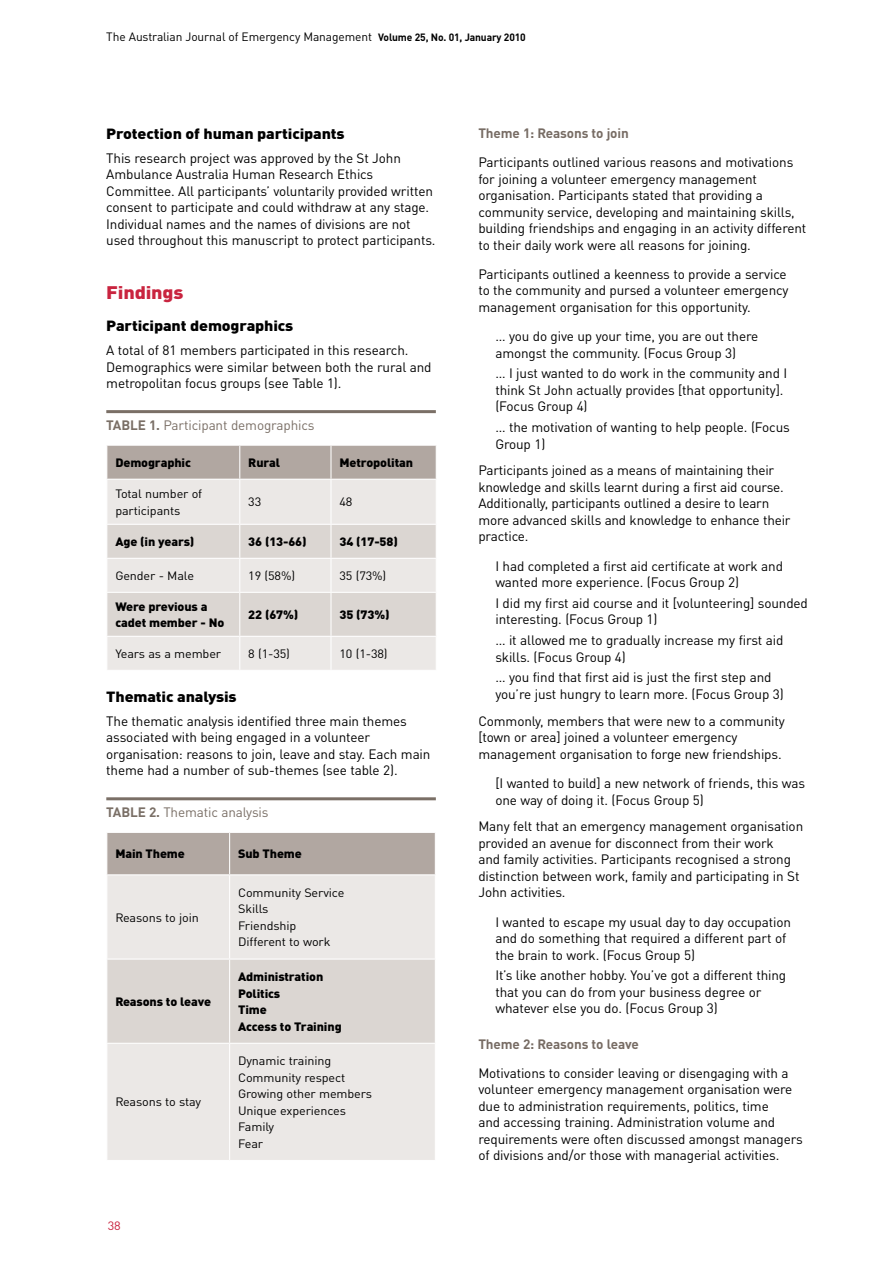
<style>
.page{position:relative;width:893px;height:1263px;background:#fff}
.page>*{position:absolute;margin:0;border:0;box-sizing:border-box;transform-origin:0 0}
.Red_Sub_Heading{font:900 18px "DINOT";letter-spacing:-.01em;color:#c9243f;scale:1.1 1}
.Black_Sub_Heading{font:900 14.7px "DINOT";letter-spacing:-.01em;color:#000;scale:1.1 1}
.Body_Text{font:13.5px/16.5px "DINOT";letter-spacing:-.01em;color:#000}
.Indent_All_Text{font:13.5px/16.5px "DINOT";letter-spacing:-.01em;color:#000}
.TableName{font:13.5px "DINOT";letter-spacing:-.01em;color:#7a6f66}
.Body_Text-2{font:700 13.5px "DINOT";letter-spacing:-.01em;color:#776c64}
.Body_Text-3{font:12px/16.5px "DINOT";letter-spacing:-.01em;color:#000;scale:1.05 1}
.Body_Text-4{font:900 12px/16.5px "DINOT";letter-spacing:-.01em;color:#000;scale:1.05 1}
.Body_Text-5{font:12px "DINOT";letter-spacing:-.01em;color:#000}
.t1{font:12px "DINOT";color:#c9243f;scale:1.05 1}
.s1{font-weight:700;font-size:10.5px}
.s2{font-weight:700}
</style>
<div class="page">
<hr style="left:106px;top:410px;width:330px;height:3px;background:#7a6f66">
<hr style="left:106px;top:797px;width:330px;height:3px;background:#7a6f66">
<div style="left:107px;top:446px;width:329px;height:33px;background:#b1a7a1"></div>
<div style="left:107px;top:480px;width:329px;height:190px;background:#ebe8e6"></div>
<svg style="left:107px;top:525px;width:329px;height:111px;background:#e0dbd8"></svg>
<hr style="left:239px;top:446px;width:1px;height:33px;background:#fff">
<hr style="left:330px;top:446px;width:1px;height:33px;background:#fff">
<hr style="left:239px;top:480px;width:1px;height:44px;background:#fff">
<hr style="left:330px;top:480px;width:1px;height:44px;background:#fff">
<hr style="left:106px;top:524px;width:134px;height:1px;background:#fff">
<hr style="left:240px;top:524px;width:91px;height:1px;background:#fff">
<hr style="left:239px;top:525px;width:1px;height:33px;background:#fff">
<hr style="left:331px;top:524px;width:106px;height:1px;background:#fff">
<hr style="left:330px;top:525px;width:1px;height:33px;background:#fff">
<hr style="left:106px;top:558px;width:134px;height:1px;background:#fff">
<hr style="left:240px;top:558px;width:91px;height:1px;background:#fff">
<hr style="left:239px;top:559px;width:1px;height:33px;background:#fff">
<hr style="left:331px;top:558px;width:106px;height:1px;background:#fff">
<hr style="left:330px;top:559px;width:1px;height:33px;background:#fff">
<hr style="left:106px;top:592px;width:134px;height:1px;background:#fff">
<hr style="left:240px;top:592px;width:91px;height:1px;background:#fff">
<hr style="left:239px;top:593px;width:1px;height:43px;background:#fff">
<hr style="left:331px;top:592px;width:106px;height:1px;background:#fff">
<hr style="left:330px;top:593px;width:1px;height:43px;background:#fff">
<hr style="left:106px;top:636px;width:134px;height:1px;background:#fff">
<hr style="left:240px;top:636px;width:91px;height:1px;background:#fff">
<hr style="left:239px;top:637px;width:1px;height:33px;background:#fff">
<hr style="left:331px;top:636px;width:106px;height:1px;background:#fff">
<hr style="left:330px;top:637px;width:1px;height:33px;background:#fff">
<div style="left:107px;top:833px;width:328px;height:41px;background:#b1a7a1"></div>
<div style="left:107px;top:875px;width:328px;height:285px;background:#ebe8e6"></div>
<div style="left:107px;top:959px;width:328px;height:84px;background:#dbd6d2"></div>
<hr style="left:229px;top:833px;width:1px;height:41px;background:#fff">
<hr style="left:229px;top:875px;width:1px;height:83px;background:#fff">
<hr style="left:106px;top:958px;width:124px;height:1px;background:#fff">
<hr style="left:230px;top:958px;width:206px;height:1px;background:#fff">
<hr style="left:229px;top:959px;width:1px;height:84px;background:#fff">
<hr style="left:106px;top:1043px;width:124px;height:1px;background:#fff">
<hr style="left:230px;top:1043px;width:206px;height:1px;background:#fff">
<hr style="left:229px;top:1044px;width:1px;height:116px;background:#fff">
<p class="Body_Text-5" style="left:106px;top:29px;width:421px">The Australian Journal of Emergency Management <span class="s1">Volume 25, No. 01, January 2010</span></p>
<p class="Black_Sub_Heading" style="left:106px;top:124px;width:218px">Protection of human participants</p>
<p class="Body_Text" style="left:106px;top:149px;width:331px">This research project was approved by the St John Ambulance Australia Human Research Ethics Committee. All participants’ voluntarily provided written consent to participate and could withdraw at any stage.<br>Individual names and the names of divisions are not used throughout this manuscript to protect participants.</p>
<p class="Red_Sub_Heading" style="left:106px;top:281px;width:72px">Findings</p>
<p class="Black_Sub_Heading" style="left:106px;top:316px;width:171px">Participant demographics</p>
<p class="Body_Text" style="left:106px;top:342px;width:327px">A total of 81 members participated in this research.<br>Demographics were similar between both the rural and metropolitan focus groups (see Table 1).</p>
<p class="TableName" style="left:106px;top:417px;width:210px"><span class="s2">TABLE 1.</span> Participant demographics</p>
<p class="Body_Text-4" style="left:115px;top:454px;width:74px">Demographic</p>
<p class="Body_Text-4" style="left:248px;top:454px;width:32px">Rural</p>
<p class="Body_Text-4" style="left:339px;top:454px;width:72px">Metropolitan</p>
<p class="Body_Text-3" style="left:115px;top:485px;width:84px">Total number of participants</p>
<p class="Body_Text-3" style="left:248px;top:493px;width:14px">33</p>
<p class="Body_Text-3" style="left:339px;top:493px;width:14px">48</p>
<p class="Body_Text-4" style="left:115px;top:533px;width:77px">Age (in years)</p>
<p class="Body_Text-4" style="left:248px;top:533px;width:57px">36 (13-66)</p>
<p class="Body_Text-4" style="left:339px;top:533px;width:57px">34 (17-58)</p>
<p class="Body_Text-3" style="left:115px;top:567px;width:76px">Gender - Male</p>
<p class="Body_Text-3" style="left:248px;top:567px;width:46px">19 (58%)</p>
<p class="Body_Text-3" style="left:339px;top:567px;width:46px">35 (73%)</p>
<p class="Body_Text-4" style="left:115px;top:598px;width:105px">Were previous a cadet member - No</p>
<p class="Body_Text-4" style="left:248px;top:606px;width:49px">22 (67%)</p>
<p class="Body_Text-4" style="left:339px;top:606px;width:49px">35 (73%)</p>
<p class="Body_Text-3" style="left:115px;top:645px;width:102px">Years as a member</p>
<p class="Body_Text-3" style="left:248px;top:645px;width:41px">8 (1-35)</p>
<p class="Body_Text-3" style="left:339px;top:645px;width:47px">10 (1-38)</p>
<p class="Black_Sub_Heading" style="left:106px;top:687px;width:120px">Thematic analysis</p>
<p class="Body_Text" style="left:106px;top:712px;width:326px">The thematic analysis identified three main themes associated with being engaged in a volunteer organisation: reasons to join, leave and stay. Each main theme had a number of sub-themes (see table 2).</p>
<p class="TableName" style="left:106px;top:804px;width:164px"><span class="s2">TABLE 2.</span> Thematic analysis</p>
<p class="Body_Text-4" style="left:115px;top:845px;width:68px">Main Theme</p>
<p class="Body_Text-4" style="left:238px;top:845px;width:62px">Sub Theme</p>
<p class="Body_Text-3" style="left:115px;top:909px;width:81px">Reasons to join</p>
<p class="Body_Text-4" style="left:115px;top:993px;width:93px">Reasons to leave</p>
<p class="Body_Text-3" style="left:115px;top:1094px;width:83px">Reasons to stay</p>
<p class="Body_Text-3" style="left:238px;top:884px;width:103px">Community Service<br>Skills<br>Friendship<br>Different to work</p>
<p class="Body_Text-4" style="left:238px;top:968px;width:100px">Administration<br>Politics<br>Time<br>Access to Training</p>
<p class="Body_Text-3" style="left:238px;top:1052px;width:129px">Dynamic training<br>Community respect<br>Growing other members<br>Unique experiences<br>Family<br>Fear</p>
<p class="t1" style="left:108px;top:1218px;width:14px">38</p>
<p class="Body_Text-2" style="left:478px;top:124px;width:152px">Theme 1: Reasons to join</p>
<p class="Body_Text" style="left:478px;top:154px;width:330px">Participants outlined various reasons and motivations for joining a volunteer emergency management organisation. Participants stated that providing a community service, developing and maintaining skills, building friendships and engaging in an activity different to their daily work were all reasons for joining.</p>
<p class="Body_Text" style="left:478px;top:266px;width:312px">Participants outlined a keenness to provide a service to the community and pursed a volunteer emergency management organisation for this opportunity.</p>
<p class="Indent_All_Text" style="left:495px;top:328px;width:265px">… you do give up your time, you are out there amongst the community. (Focus Group 3)</p>
<p class="Indent_All_Text" style="left:495px;top:365px;width:293px">… I just wanted to do work in the community and I think St John actually provides [that opportunity]. (Focus Group 4)</p>
<p class="Indent_All_Text" style="left:495px;top:419px;width:296px">… the motivation of wanting to help people. (Focus<br>Group 1)</p>
<p class="Body_Text" style="left:478px;top:462px;width:314px">Participants joined as a means of maintaining their knowledge and skills learnt during a first aid course.<br>Additionally, participants outlined a desire to learn more advanced skills and knowledge to enhance their practice.</p>
<p class="Indent_All_Text" style="left:495px;top:557px;width:289px">I had completed a first aid certificate at work and wanted more experience. (Focus Group 2)</p>
<p class="Indent_All_Text" style="left:495px;top:595px;width:314px">I did my first aid course and it [volunteering] sounded interesting. (Focus Group 1)</p>
<p class="Indent_All_Text" style="left:495px;top:632px;width:290px">… it allowed me to gradually increase my first aid skills. (Focus Group 4)</p>
<p class="Indent_All_Text" style="left:495px;top:669px;width:290px">… you find that first aid is just the first step and you’re just hungry to learn more. (Focus Group 3)</p>
<p class="Body_Text" style="left:478px;top:712px;width:308px">Commonly, members that were new to a community [town or area] joined a volunteer emergency management organisation to forge new friendships.</p>
<p class="Indent_All_Text" style="left:495px;top:775px;width:311px">[I wanted to build] a new network of friends, this was one way of doing it. (Focus Group 5)</p>
<p class="Body_Text" style="left:478px;top:818px;width:326px">Many felt that an emergency management organisation provided an avenue for disconnect from their work<br>and family activities. Participants recognised a strong distinction between work, family and participating in St John activities.</p>
<p class="Indent_All_Text" style="left:495px;top:913px;width:297px">I wanted to escape my usual day to day occupation and do something that required a different part of the brain to work. (Focus Group 5)</p>
<p class="Indent_All_Text" style="left:495px;top:967px;width:292px">It’s like another hobby. You’ve got a different thing that you can do from your business degree or whatever else you do. (Focus Group 3)</p>
<p class="Body_Text-2" style="left:478px;top:1035px;width:162px">Theme 2: Reasons to leave</p>
<p class="Body_Text" style="left:478px;top:1064px;width:326px">Motivations to consider leaving or disengaging with a volunteer emergency management organisation were due to administration requirements, politics, time<br>and accessing training. Administration volume and requirements were often discussed amongst managers of divisions and/or those with managerial activities.</p>
</div>
